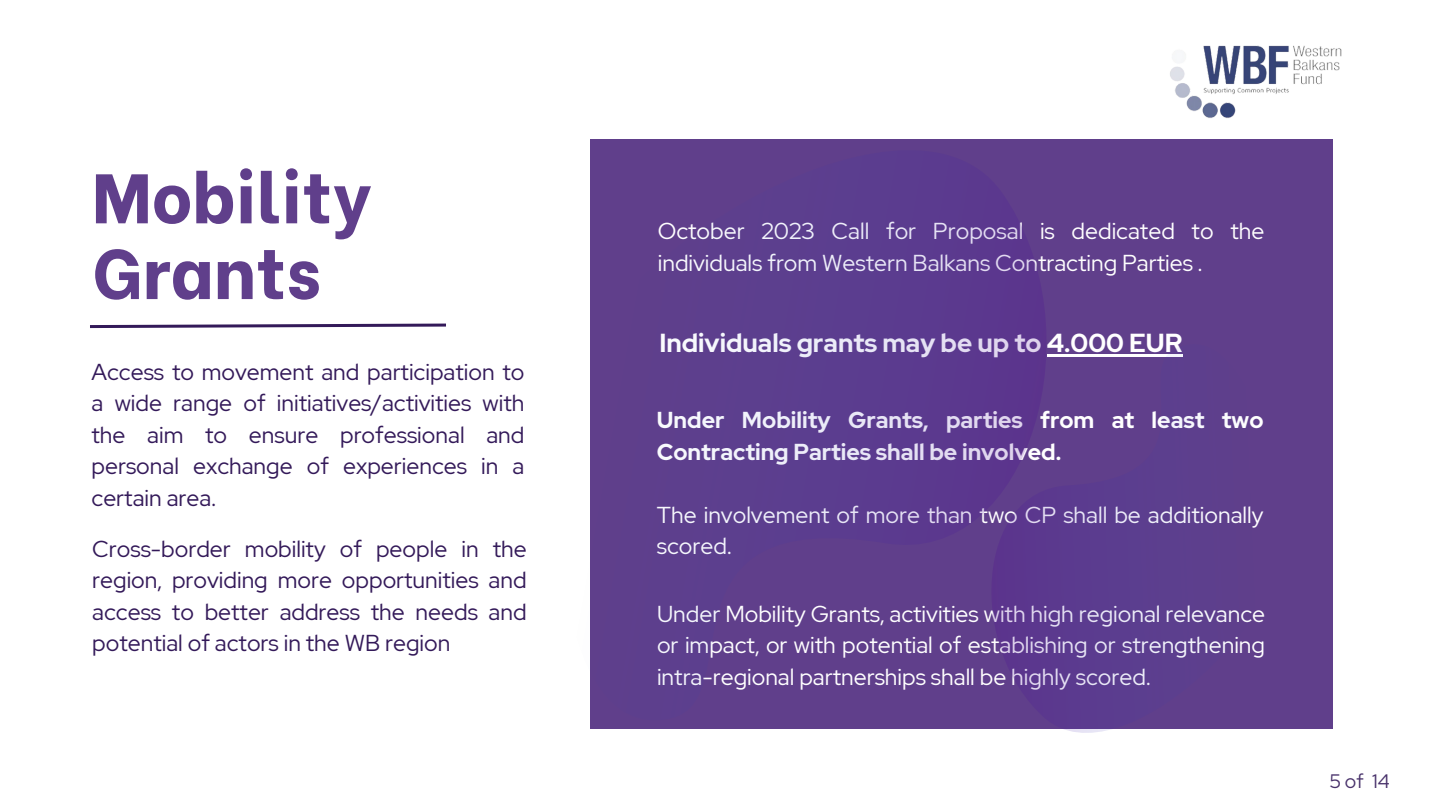
<style>
.page{position:relative;width:1440px;height:810px;background:#fff}
.page>*{position:absolute;margin:0;border:0;box-sizing:border-box;transform-origin:0 0}
.t1{font:800 70px/75.8px "Be Vietnam";letter-spacing:.005em;color:#603f8b}
.t2{font:700 26px "Red Hat Display";color:#fff}
.t3{font:23px/31.5px "Red Hat Display";color:#fff}
.t4{font:23px/31.5px "Red Hat Display";color:#331959;text-align:justify}
.t5{font:700 23px/31.5px "Red Hat Display";color:#fff}
.t6{font:19.4px "Red Hat Display";color:#49326b}
</style>
<div class="page">
<div style="left:590px;top:140px;width:743px;height:589px;background:#603f8b"></div>
<img style="left:1170px;top:45px;width:172px;height:73px">
<svg style="left:90px;top:323px;width:356px;height:6px"></svg>
<svg style="left:992px;top:331px;width:191px;height:402px"></svg>
<p class="t1" style="left:92px;top:153px;width:280px">Mobility<br>Grants</p>
<p class="t4" style="left:92px;top:356px;width:434px">Access to movement and participation to a wide range of initiatives/activities with the aim to ensure professional and personal exchange of experiences in a certain area.</p>
<p class="t4" style="left:92px;top:533px;width:436px">Cross-border mobility of people in the region, providing more opportunities and access to better address the needs and potential of actors in the WB region</p>
<p class="t3" style="left:658px;top:215px;width:608px">October 2023 Call for Proposal is dedicated to the individuals from Western Balkans Contracting Parties .</p>
<p class="t2" style="left:659px;top:326px;width:525px">Individuals grants may be up to 4.000 EUR</p>
<p class="t5" style="left:657px;top:405px;width:608px">Under Mobility Grants, parties from at least two<br>Contracting Parties shall be involved.</p>
<p class="t3" style="left:657px;top:499px;width:608px">The involvement of more than two CP shall be additionally scored.</p>
<p class="t3" style="left:657px;top:598px;width:610px;text-align:justify">Under Mobility Grants, activities with high regional relevance or impact, or with potential of establishing or strengthening intra-regional partnerships shall be highly scored.</p>
<p class="t6" style="left:1330px;top:769px;width:62px">5of 14</p>
</div>
